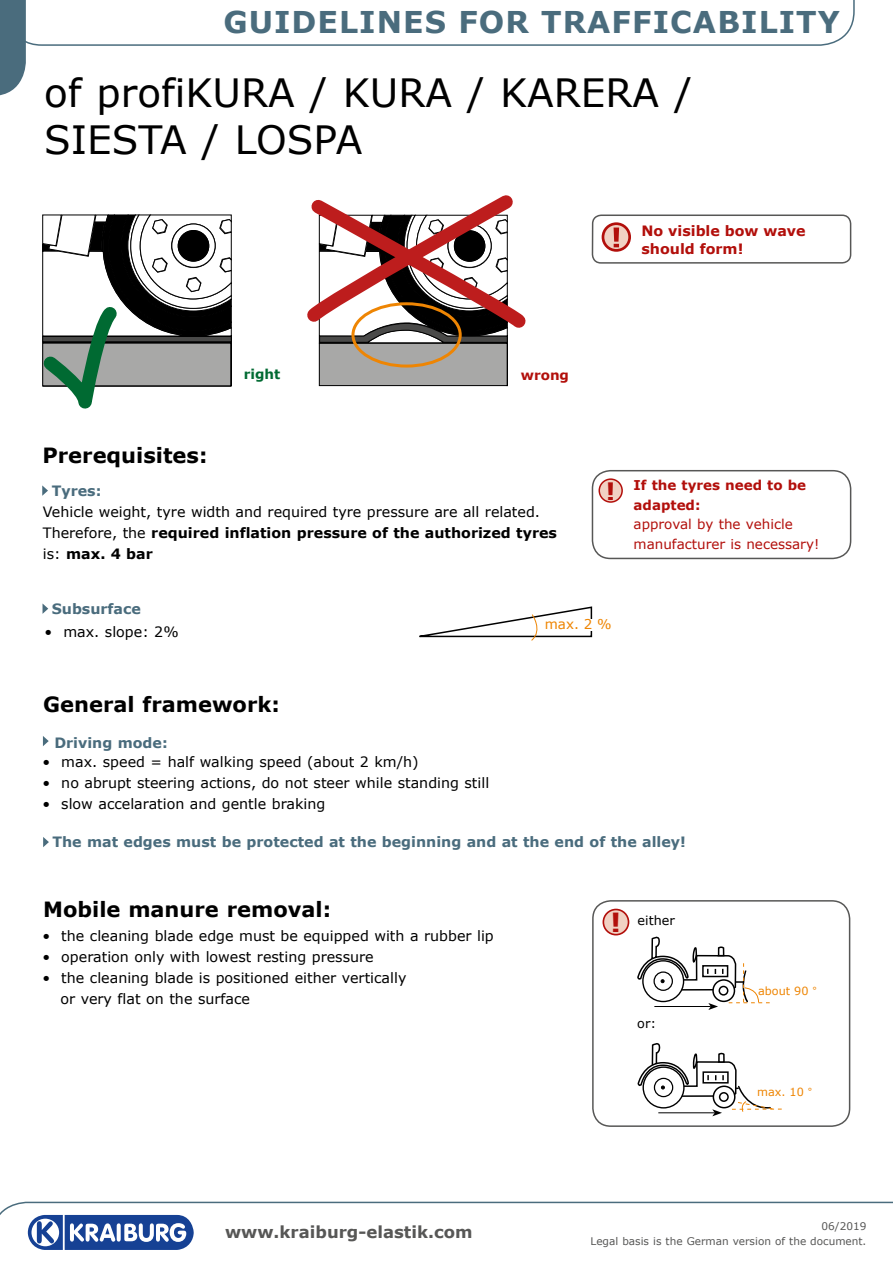
<style>
.page{position:relative;width:893px;height:1263px;background:#fff}
.page>*{position:absolute;margin:0;border:0;box-sizing:border-box;transform-origin:0 0}
.t1{font:39px/46.5px "Verdana";color:#000}
.t2{font:700 30px "Verdana";letter-spacing:.035em;color:#4a6c7d}
.t3{font:700 26.4px "Verdana";color:#b20f0b}
.t4{font:700 21px "Verdana";color:#000}
.t5{font:700 16.5px "Verdana";color:#575756}
.t6{font:14.25px/21px "Verdana";color:#000}
.t7{font:700 14.25px "Verdana";color:#4a6c7d}
.t8{font:700 14.25px/18px "Verdana";color:#b20f0b}
.t9{font:13.5px/19.5px "Verdana";color:#b20f0b}
.t10{font:700 13.5px/19.5px "Verdana";color:#b20f0b}
.t11{font:13.5px "Verdana";color:#ee8503}
.t12{font:700 13.5px "Verdana";color:#006a32}
.t13{font:12.75px "Verdana";color:#000}
.t14{font:11.25px "Verdana";color:#ee8503}
.t15{font:10.5px "Verdana";color:#575756}
.s1{font-weight:700}
.s2{font-size:24px}
.s3{font-family:"Arial"}
</style>
<div class="page">
<div style="left:592px;top:900px;width:258px;height:227px;border:2px solid #575756;border-radius:18px"></div>
<svg style="left:0;top:0;width:855px;height:96px"></svg>
<div style="left:592px;top:214px;width:259px;height:50px;border:2px solid #575756;border-radius:9px"></div>
<svg style="left:603px;top:224px;width:27px;height:26px"></svg>
<div style="left:602px;top:222px;width:29px;height:30px;border:3px solid #b20f0b;border-radius:50%"></div>
<svg style="left:614px;top:228px;width:5px;height:19px"></svg>
<div style="left:592px;top:470px;width:259px;height:89px;border:2px solid #575756;border-radius:18px"></div>
<div style="left:599px;top:479px;width:23px;height:23px;background:#f1d1c3;border-radius:50%"></div>
<div style="left:598px;top:478px;width:25px;height:25px;border:2px solid #b20f0b;border-radius:50%"></div>
<svg style="left:42px;top:214px;width:190px;height:173px"></svg>
<svg style="left:42px;top:295px;width:87px;height:451px"></svg>
<svg style="left:42px;top:485px;width:6px;height:11px"></svg>
<svg style="left:419px;top:606px;width:174px;height:35px"></svg>
<div style="left:545px;top:619px;width:74px;height:11px;background:#fff"></div>
<svg style="left:43px;top:603px;width:5px;height:11px"></svg>
<svg style="left:43px;top:736px;width:6px;height:10px"></svg>
<svg style="left:43px;top:837px;width:6px;height:10px"></svg>
<svg style="left:636px;top:900px;width:146px;height:216px"></svg>
<div style="left:603px;top:909px;width:25px;height:26px;background:#f1d1c3;border-radius:50%"></div>
<div style="left:602px;top:909px;width:27px;height:26px;border:2px solid #b20f0b;border-radius:50%"></div>
<svg style="left:307px;top:195px;width:219px;height:191px"></svg>
<svg style="left:0;top:1202px;width:893px;height:13px"></svg>
<svg style="left:26px;top:1213px;width:169px;height:37px"></svg>
<h2 class="t2" style="left:223px;top:1px;width:618px">GUIDELINES FOR TRAFFICABILITY</h2>
<h1 class="t1" style="left:44px;top:69px;width:650px">of profiKURA / KURA / KARERA /<br>SIESTA / LOSPA</h1>
<p class="t8" style="left:641px;top:221px;width:166px">No visible bow wave should form!</p>
<h3 class="t4" style="left:42px;top:440px;width:167px">Prerequisites:</h3>
<p class="t7" style="left:52px;top:481px;width:51px">Tyres:</p>
<p class="t12" style="left:244px;top:364px;width:38px">right</p>
<p class="t10" style="left:521px;top:365px;width:50px">wrong</p>
<p class="t6" style="left:43px;top:501px;width:516px">Vehicle weight, tyre width and required tyre pressure are all related.<br>Therefore, the <span class="s1">required inflation pressure of the authorized tyres </span>is: <span class="s1">max. 4 bar</span></p>
<p class="t7" style="left:52px;top:599px;width:91px">Subsurface</p>
<p class="t10" style="left:634px;top:475px;width:174px;text-indent:-28px"><span class="s2">!</span> If the tyres need to be adapted:</p>
<p class="t9" style="left:634px;top:515px;width:187px">approval by the vehicle manufacturer is necessary!</p>
<p class="t6" style="left:45px;top:621px;width:136px">• max. slope: 2%</p>
<h3 class="t4" style="left:43px;top:689px;width:238px">General framework:</h3>
<p class="t11" style="left:545px;top:615px;width:68px">max. 2 %</p>
<p class="t7" style="left:54px;top:732px;width:115px">Driving mode:</p>
<p class="t6" style="left:43px;top:751px;width:378px">• max. speed = half walking speed (about 2 km/h)</p>
<p class="t6" style="left:43px;top:772px;width:448px">• no abrupt steering actions, do not steer while standing still</p>
<p class="t6" style="left:43px;top:793px;width:284px">• slow accelaration and gentle braking</p>
<p class="t7" style="left:52px;top:832px;width:635px">The mat edges must be protected at the beginning and at the end of the alley!</p>
<h3 class="t4" style="left:43px;top:895px;width:289px">Mobile manure removal:</h3>
<p class="t6" style="left:43px;top:926px;width:453px">• the cleaning blade edge must be equipped with a rubber lip</p>
<p class="t6" style="left:43px;top:947px;width:333px">• operation only with lowest resting pressure</p>
<p class="t6" style="left:60px;top:968px;width:347px;text-indent:-18px">• the cleaning blade is positioned either vertically or very flat on the surface</p>
<h3 class="t3" style="left:611px;top:904px;width:12px">!</h3>
<p class="t13" style="left:638px;top:911px;width:39px">either</p>
<p class="t13" style="left:637px;top:1015px;width:20px">or:</p>
<p class="t14" style="left:758px;top:983px;width:60px">about 90 <span class="s3">°</span></p>
<p class="t14" style="left:757px;top:1084px;width:57px">max. 10 <span class="s3">°</span></p>
<p class="t15" style="left:822px;top:1219px;width:46px">06/2019</p>
<p class="t5" style="left:225px;top:1221px;width:249px">www.kraiburg-elastik.com</p>
<p class="t15" style="left:590px;top:1234px;width:277px">Legal basis is the German version of the document.</p>
</div>
